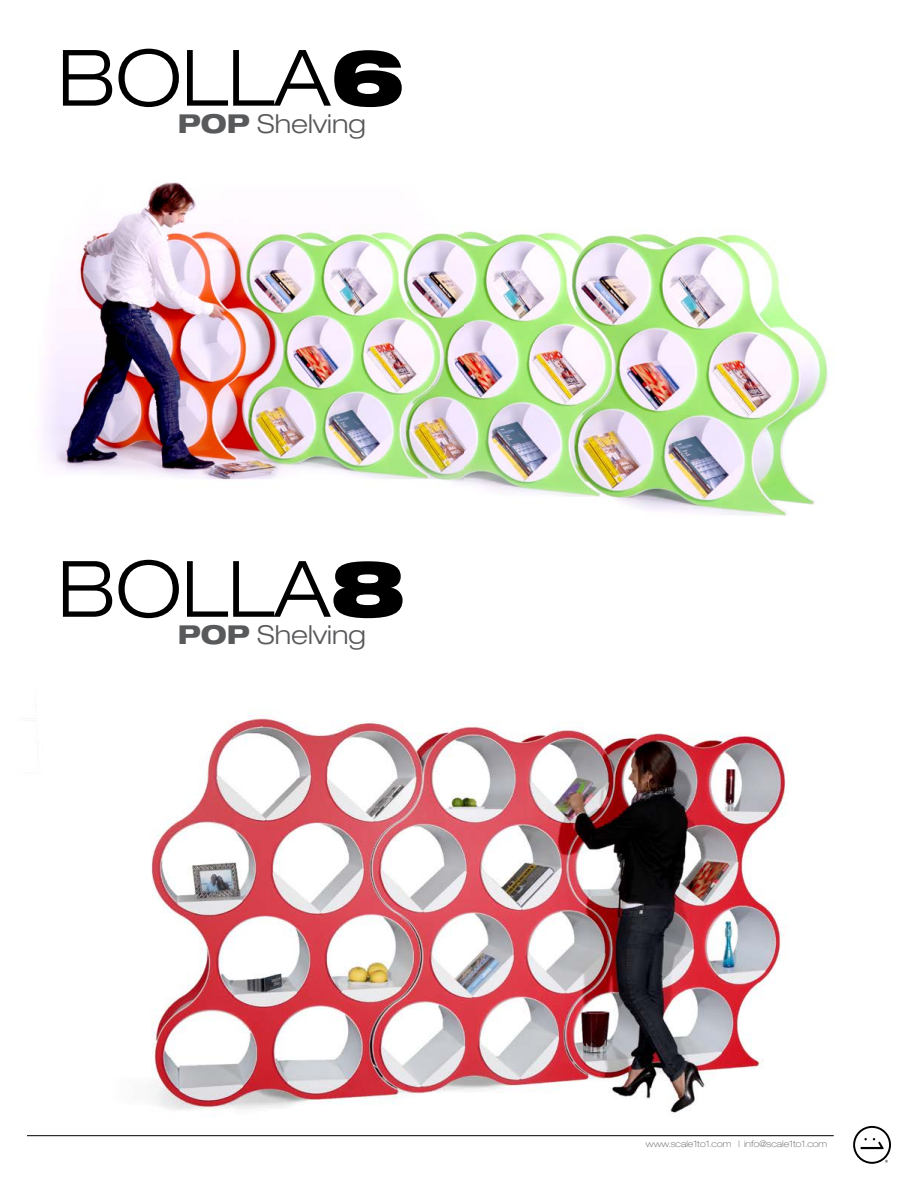
<style>
.page{position:relative;width:918px;height:1188px;background:#fff}
.page>*{position:absolute;margin:0;border:0;box-sizing:border-box;transform-origin:0 0}
.t1{font:300 expanded 77.85px "Helvetica Neue LT Std";color:#000}
.t2{font:300 expanded 26.1px "Helvetica Neue LT Std";color:#58595b}
.t3{font:100 expanded 9px "Helvetica Neue LT Std";color:#58595b}
.s1{font-weight:900}
.s2{font-weight:800}
</style>
<div class="page">
<img style="left:42px;top:182px;width:423px;height:301px">
<img style="left:465px;top:230px;width:363px;height:286px">
<img style="left:27px;top:712px;width:846px;height:425px">
<hr style="left:27px;top:1135px;width:807px;height:1px;background:#000">
<svg style="left:853px;top:1126px;width:38px;height:38px"></svg>
<h1 class="t1" style="left:58px;top:31px;width:349px">BOLLA<span class="s1">6</span></h1>
<h2 class="t2" style="left:178px;top:108px;width:190px"><span class="s2">POP</span> Shelving</h2>
<h1 class="t1" style="left:58px;top:543px;width:349px">BOLLA<span class="s1">8</span></h1>
<h2 class="t2" style="left:178px;top:619px;width:190px"><span class="s2">POP</span> Shelving</h2>
<p class="t3" style="left:646px;top:1139px;width:183px">www.scale1to1.com | info@scale1to1.com</p>
</div>
